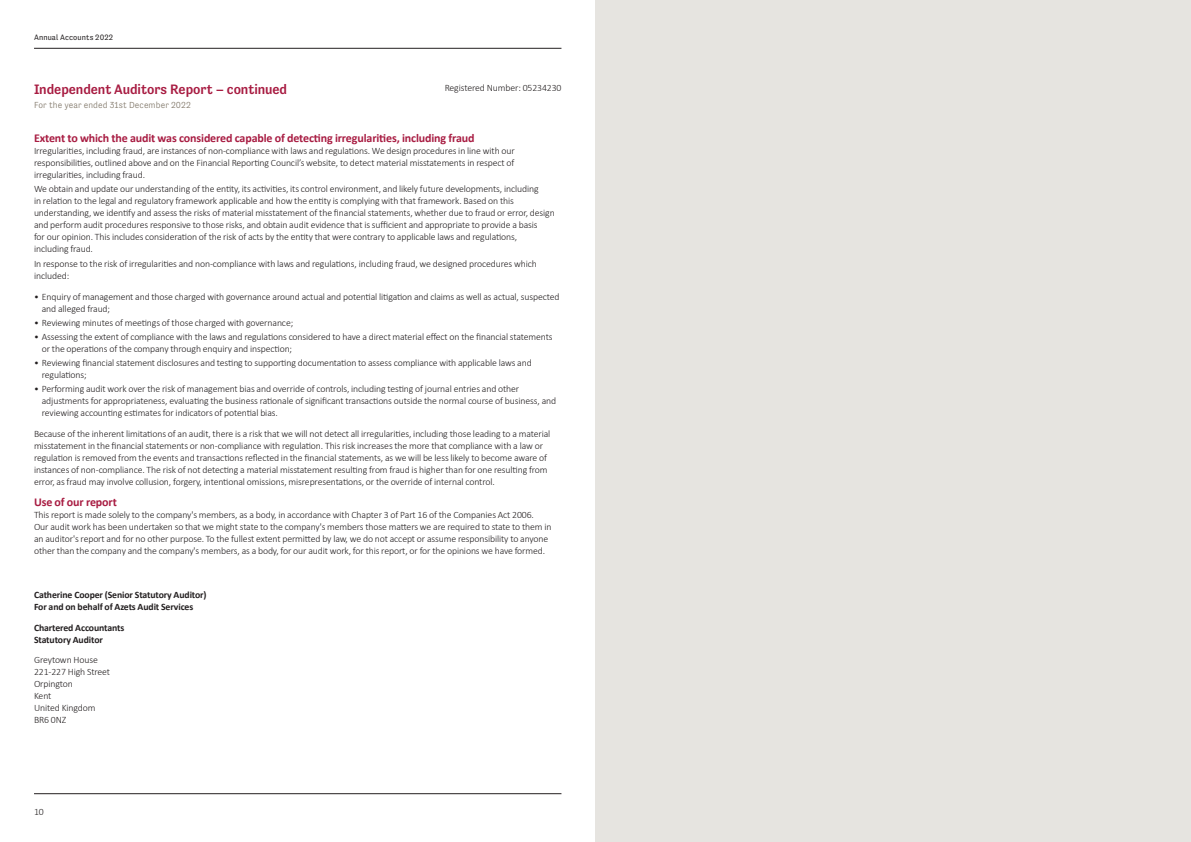
<style>
.page{position:relative;width:1191px;height:842px;background:#fff}
.page>*{position:absolute;margin:0;border:0;box-sizing:border-box;transform-origin:0 0}
._1__Heading_A{font:500 14px "Tenso";letter-spacing:-.005em;color:#a81c42}
._3__Sub_Heading{font:700 12px "Calibri";letter-spacing:-.01em;color:#a81c42}
._5__Body_Text__Last{font:300 9.8px/12px "Calibri";letter-spacing:-.01em;color:#231f20}
._4__Body_Text{font:300 9.8px/12px "Calibri";letter-spacing:-.01em;color:#231f20}
._6__Bullet_Point{font:300 9.8px/12px "Calibri";letter-spacing:-.01em;color:#231f20}
._4__Body_Text-2{font:700 9.8px/12px "Calibri";letter-spacing:-.01em;color:#231f20}
._2__Heading_B{font:300 9px "Tenso";letter-spacing:.01em;color:#82796b}
.t1{font:8px "Tenso";letter-spacing:.015em;color:#231f20}
</style>
<div class="page">
<hr style="left:34px;top:48px;width:527px;height:1px;background:#231f20">
<hr style="left:34px;top:793px;width:527px;height:1px;background:#231f20">
<div style="left:595px;top:0;width:596px;height:842px;background:#e6e4e0"></div>
<p class="t1" style="left:34px;top:33px;width:81px">Annual Accounts 2022</p>
<p class="_1__Heading_A" style="left:34px;top:81px;width:255px">Independent Auditors Report – continued</p>
<p class="_2__Heading_B" style="left:34px;top:100px;width:158px">For the year ended 31st December 2022</p>
<p class="_4__Body_Text" style="left:445px;top:81px;width:118px">Registered Number: 05234230</p>
<p class="_3__Sub_Heading" style="left:34px;top:129px;width:442px">Extent to which the audit was considered capable of detecting irregularities, including fraud</p>
<p class="_4__Body_Text" style="left:34px;top:144px;width:482px;text-align:justify">Irregularities, including fraud, are instances of non-compliance with laws and regulations. We design procedures in line with our responsibilities, outlined above and on the Financial Reporting Council’s website, to detect material misstatements in respect of irregularities, including fraud.</p>
<p class="_4__Body_Text" style="left:34px;top:183px;width:522px">We obtain and update our understanding of the entity, its activities, its control environment, and likely future developments, including<br>in relation to the legal and regulatory framework applicable and how the entity is complying with that framework. Based on this understanding, we identify and assess the risks of material misstatement of the financial statements, whether due to fraud or error, design and perform audit procedures responsive to those risks, and obtain audit evidence that is sufficient and appropriate to provide a basis<br>for our opinion. This includes consideration of the risk of acts by the entity that were contrary to applicable laws and regulations,<br>including fraud.</p>
<p class="_5__Body_Text__Last" style="left:34px;top:258px;width:504px">In response to the risk of irregularities and non-compliance with laws and regulations, including fraud, we designed procedures which included:</p>
<p class="_6__Bullet_Point" style="left:42px;top:290px;width:519px;text-indent:-8px">• Enquiry of management and those charged with governance around actual and potential litigation and claims as well as actual, suspected and alleged fraud;</p>
<p class="_6__Bullet_Point" style="left:34px;top:316px;width:261px">• Reviewing minutes of meetings of those charged with governance;</p>
<p class="_6__Bullet_Point" style="left:42px;top:331px;width:512px;text-indent:-8px">• Assessing the extent of compliance with the laws and regulations considered to have a direct material effect on the financial statements or the operations of the company through enquiry and inspection;</p>
<p class="_6__Bullet_Point" style="left:42px;top:357px;width:491px;text-indent:-8px">• Reviewing financial statement disclosures and testing to supporting documentation to assess compliance with applicable laws and regulations;</p>
<p class="_6__Bullet_Point" style="left:42px;top:383px;width:516px;text-indent:-8px">• Performing audit work over the risk of management bias and override of controls, including testing of journal entries and other adjustments for appropriateness, evaluating the business rationale of significant transactions outside the normal course of business, and reviewing accounting estimates for indicators of potential bias.</p>
<p class="_5__Body_Text__Last" style="left:34px;top:427px;width:518px">Because of the inherent limitations of an audit, there is a risk that we will not detect all irregularities, including those leading to a material misstatement in the financial statements or non-compliance with regulation. This risk increases the more that compliance with a law or regulation is removed from the events and transactions reflected in the financial statements, as we will be less likely to become aware of instances of non-compliance. The risk of not detecting a material misstatement resulting from fraud is higher than for one resulting from error, as fraud may involve collusion, forgery, intentional omissions, misrepresentations, or the override of internal control.</p>
<p class="_3__Sub_Heading" style="left:34px;top:494px;width:84px">Use of our report</p>
<p class="_5__Body_Text__Last" style="left:34px;top:509px;width:519px">This report is made solely to the company's members, as a body, in accordance with Chapter 3 of Part 16 of the Companies Act 2006.<br>Our audit work has been undertaken so that we might state to the company's members those matters we are required to state to them in an auditor's report and for no other purpose. To the fullest extent permitted by law, we do not accept or assume responsibility to anyone other than the company and the company's members, as a body, for our audit work, for this report, or for the opinions we have formed.</p>
<p class="_4__Body_Text-2" style="left:34px;top:589px;width:174px">Catherine Cooper (Senior Statutory Auditor)<br>For and on behalf of Azets Audit Services</p>
<p class="_4__Body_Text-2" style="left:34px;top:621px;width:92px">Chartered Accountants<br>Statutory Auditor</p>
<p class="_4__Body_Text" style="left:34px;top:654px;width:78px">Greytown House<br>221-227 High Street<br>Orpington<br>Kent<br>United Kingdom<br>BR6 0NZ</p>
<p class="_4__Body_Text" style="left:34px;top:806px;width:11px">10</p>
</div>
